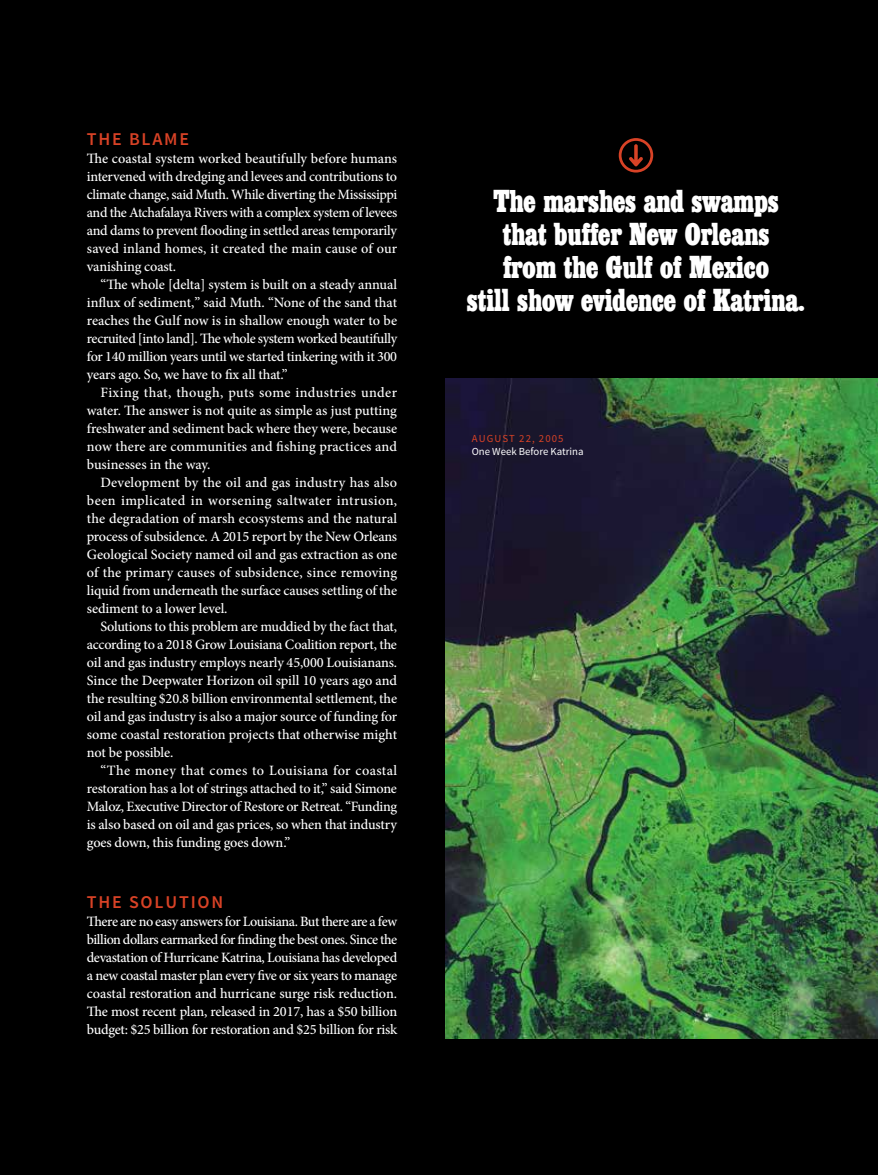
<style>
.page{position:relative;width:878px;height:1175px;background:#fff}
.page>*{position:absolute;margin:0;border:0;box-sizing:border-box;transform-origin:0 0}
.t1{font:700 condensed 33px/33px "Egyptienne Com";letter-spacing:-.02em;color:#fff;text-align:center}
.t2{font:600 18px "Source Sans Pro";letter-spacing:.1em;color:#d84226}
.t3{font:500 14.25px/18px "Minion Pro";letter-spacing:-.01em;color:#fff;text-align:justify}
.t4{font:10.8px "Source Sans Pro";color:#fff}
.t5{font:10.8px "Source Sans Pro";letter-spacing:.1em;color:#d84226}
</style>
<div class="page">
<div style="left:0;top:0;width:878px;height:1174px;background:#000"></div>
<img style="left:445px;top:378px;width:433px;height:660px">
<svg style="left:618px;top:138px;width:35px;height:34px"></svg>
<p class="t2" style="left:87px;top:128px;width:104px">THE BLAME</p>
<p class="t3" style="left:87px;top:150px;width:312px">The coastal system worked beautifully before humans intervened with dredging and levees and contributions to climate change, said Muth. While diverting the Mississippi and the Atchafalaya Rivers with a complex system of levees and dams to prevent flooding in settled areas temporarily saved inland homes, it created the main cause of our vanishing coast.</p>
<p class="t3" style="left:87px;top:276px;width:312px;text-indent:13px">“The whole [delta] system is built on a steady annual influx of sediment,” said Muth. “None of the sand that reaches the Gulf now is in shallow enough water to be recruited [into land]. The whole system worked beautifully for 140 million years until we started tinkering with it 300 years ago. So, we have to fix all that.”</p>
<p class="t3" style="left:87px;top:384px;width:312px;text-indent:13px">Fixing that, though, puts some industries under water. The answer is not quite as simple as just putting freshwater and sediment back where they were, because now there are communities and fishing practices and businesses in the way.</p>
<p class="t3" style="left:87px;top:474px;width:312px;text-indent:13px">Development by the oil and gas industry has also been implicated in worsening saltwater intrusion, the degradation of marsh ecosystems and the natural process of subsidence. A 2015 report by the New Orleans Geological Society named oil and gas extraction as one of the primary causes of subsidence, since removing liquid from underneath the surface causes settling of the sediment to a lower level.</p>
<p class="t3" style="left:87px;top:618px;width:312px;text-indent:14px">Solutions to this problem are muddied by the fact that, according to a 2018 Grow Louisiana Coalition report, the oil and gas industry employs nearly 45,000 Louisianans.<br>Since the Deepwater Horizon oil spill 10 years ago and the resulting $20.8 billion environmental settlement, the oil and gas industry is also a major source of funding for some coastal restoration projects that otherwise might not be possible.</p>
<p class="t3" style="left:87px;top:762px;width:312px;text-indent:13px">“The money that comes to Louisiana for coastal restoration has a lot of strings attached to it,” said Simone Maloz, Executive Director of Restore or Retreat. “Funding is also based on oil and gas prices, so when that industry goes down, this funding goes down.”</p>
<p class="t2" style="left:87px;top:890px;width:138px">THE SOLUTION</p>
<p class="t3" style="left:87px;top:912px;width:312px">There are no easy answers for Louisiana. But there are a few billion dollars earmarked for finding the best ones. Since the devastation of Hurricane Katrina, Louisiana has developed a new coastal master plan every five or six years to manage coastal restoration and hurricane surge risk reduction.<br>The most recent plan, released in 2017, has a $50 billion budget: $25 billion for restoration and $25 billion for risk</p>
<h1 class="t1" style="left:466px;top:185px;width:340px">The marshes and swamps<br>that buffer New Orleans<br>from the Gulf of Mexico<br>still show evidence of Katrina.</h1>
<p class="t5" style="left:472px;top:432px;width:93px">AUGUST 22, 2005</p>
<p class="t4" style="left:472px;top:444px;width:113px">One Week Before Katrina</p>
</div>
